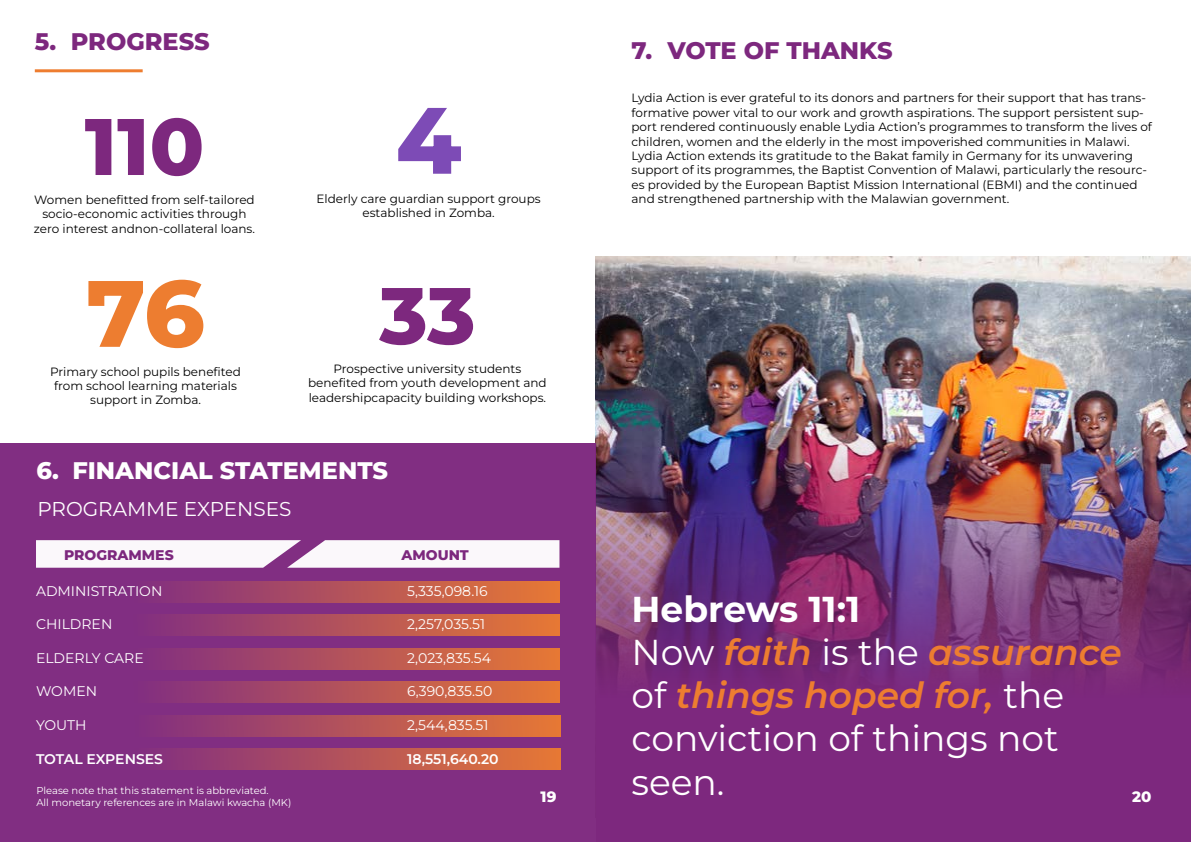
<style>
.page{position:relative;width:1191px;height:842px;background:#fff}
.page>*{position:absolute;margin:0;border:0;box-sizing:border-box;transform-origin:0 0}
.t1{font:800 94px "Montserrat";color:#ed7d30}
.t2{font:800 94px "Montserrat";color:#7d4bb6}
.t3{font:800 80px "Montserrat";color:#7d287e}
.t4{font:36px/43.2px "Montserrat";color:#fff}
.t5{font:800 24px "Montserrat";color:#7d287e}
.t6{font:800 24px "Montserrat";color:#fff}
.t7{font:20px "Montserrat";color:#fff}
.t8{font:800 15px "Montserrat";color:#fff}
.t9{font:14px "Montserrat";color:#fff}
.t10{font:600 14px "Montserrat";color:#fff}
.t11{font:800 14px "Montserrat";color:#7d287e}
.t12{font:12px/14.4px "Montserrat";color:#000;text-align:center}
.t13{font:10px/12px "Montserrat";color:#fff}
.s1{font-weight:700}
.s2{font-weight:600;font-style:italic;color:#ed7d30}
</style>
<div class="page">
<img style="left:596px;top:256px;width:594px;height:586px">
<hr style="left:35px;top:69px;width:108px;height:3px;background:#ee7d30">
<div style="left:0;top:444px;width:595px;height:398px;background:#7d287e"></div>
<svg style="left:36px;top:540px;width:523px;height:28px;background:#f3ebf3"></svg>
<div style="left:36px;top:581px;width:523px;height:22px;background:linear-gradient(to right,#71238d,#e37537)"></div>
<div style="left:36px;top:614px;width:523px;height:22px;background:linear-gradient(to right,#71238d,#e37537)"></div>
<div style="left:36px;top:648px;width:524px;height:22px;background:linear-gradient(to right,#71238d,#e37537)"></div>
<div style="left:36px;top:681px;width:524px;height:22px;background:linear-gradient(to right,#71238d,#e37537)"></div>
<div style="left:37px;top:715px;width:524px;height:21px;background:linear-gradient(to right,#71238d,#e37537)"></div>
<div style="left:37px;top:748px;width:524px;height:22px;background:linear-gradient(to right,#71238d,#e37537)"></div>
<h3 class="t5" style="left:35px;top:26px;width:176px">5. PROGRESS</h3>
<h2 class="t3" style="left:85px;top:93px;width:121px">110</h2>
<p class="t12" style="left:34px;top:192px;width:222px">Women benefitted from self-tailored socio-economic activities through zero interest andnon-collateral loans.</p>
<h1 class="t1" style="left:86px;top:251px;width:120px">76</h1>
<p class="t12" style="left:54px;top:378px;width:184px">from school learning materials support in Zomba.</p>
<p class="t12" style="left:50px;top:364px;width:192px">Primary school pupils benefited</p>
<h1 class="t2" style="left:396px;top:78px;width:67px">4</h1>
<p class="t12" style="left:362px;top:205px;width:134px">established in Zomba.</p>
<p class="t12" style="left:316px;top:191px;width:226px">Elderly care guardian support groups</p>
<h2 class="t3" style="left:379px;top:262px;width:98px">33</h2>
<p class="t12" style="left:308px;top:361px;width:240px">Prospective university students benefited from youth development and leadershipcapacity building workshops.</p>
<h3 class="t6" style="left:36px;top:454px;width:353px">6. FINANCIAL STATEMENTS</h3>
<h3 class="t7" style="left:37px;top:495px;width:256px">PROGRAMME EXPENSES</h3>
<h3 class="t5" style="left:631px;top:35px;width:262px">7. VOTE OF THANKS</h3>
<p class="t12" style="left:631px;top:91px;width:522px;text-align:left">Lydia Action is ever grateful to its donors and partners for their support that has trans&shy;formative power vital to our work and growth aspirations. The support persistent sup&shy;port rendered continuously enable Lydia Action’s programmes to transform the lives of children, women and the elderly in the most impoverished communities in Malawi.<br>Lydia Action extends its gratitude to the Bakat family in Germany for its unwavering support of its programmes, the Baptist Convention of Malawi, particularly the resourc&shy;es provided by the European Baptist Mission International (EBMI) and the continued and strengthened partnership with the Malawian government.</p>
<p class="t11" style="left:64px;top:545px;width:111px">PROGRAMMES</p>
<p class="t11" style="left:401px;top:545px;width:69px">AMOUNT</p>
<p class="t9" style="left:36px;top:581px;width:128px">ADMINISTRATION</p>
<p class="t9" style="left:407px;top:581px;width:82px">5,335,098.16</p>
<p class="t9" style="left:36px;top:615px;width:78px">CHILDREN</p>
<p class="t9" style="left:407px;top:615px;width:79px">2,257,035.51</p>
<p class="t9" style="left:36px;top:649px;width:109px">ELDERLY CARE</p>
<p class="t9" style="left:407px;top:649px;width:85px">2,023,835.54</p>
<p class="t9" style="left:36px;top:682px;width:63px">WOMEN</p>
<p class="t9" style="left:407px;top:682px;width:87px">6,390,835.50</p>
<p class="t9" style="left:36px;top:716px;width:52px">YOUTH</p>
<p class="t9" style="left:407px;top:716px;width:83px">2,544,835.51</p>
<p class="t10" style="left:36px;top:749px;width:128px">TOTAL EXPENSES</p>
<p class="t10" style="left:407px;top:749px;width:93px">18,551,640.20</p>
<p class="t13" style="left:36px;top:784px;width:256px">Please note that this statement is abbreviated.<br>All monetary references are in Malawi kwacha (MK)</p>
<h3 class="t4" style="left:631px;top:586px;width:491px"><span class="s1">Hebrews 11:1<br></span>Now <span class="s2">faith</span> is the <span class="s2">assurance </span>of <span class="s2">things hoped for,</span> the conviction of things not seen.</h3>
<p class="t8" style="left:540px;top:787px;width:17px">19</p>
<p class="t8" style="left:1132px;top:786px;width:21px">20</p>
</div>
